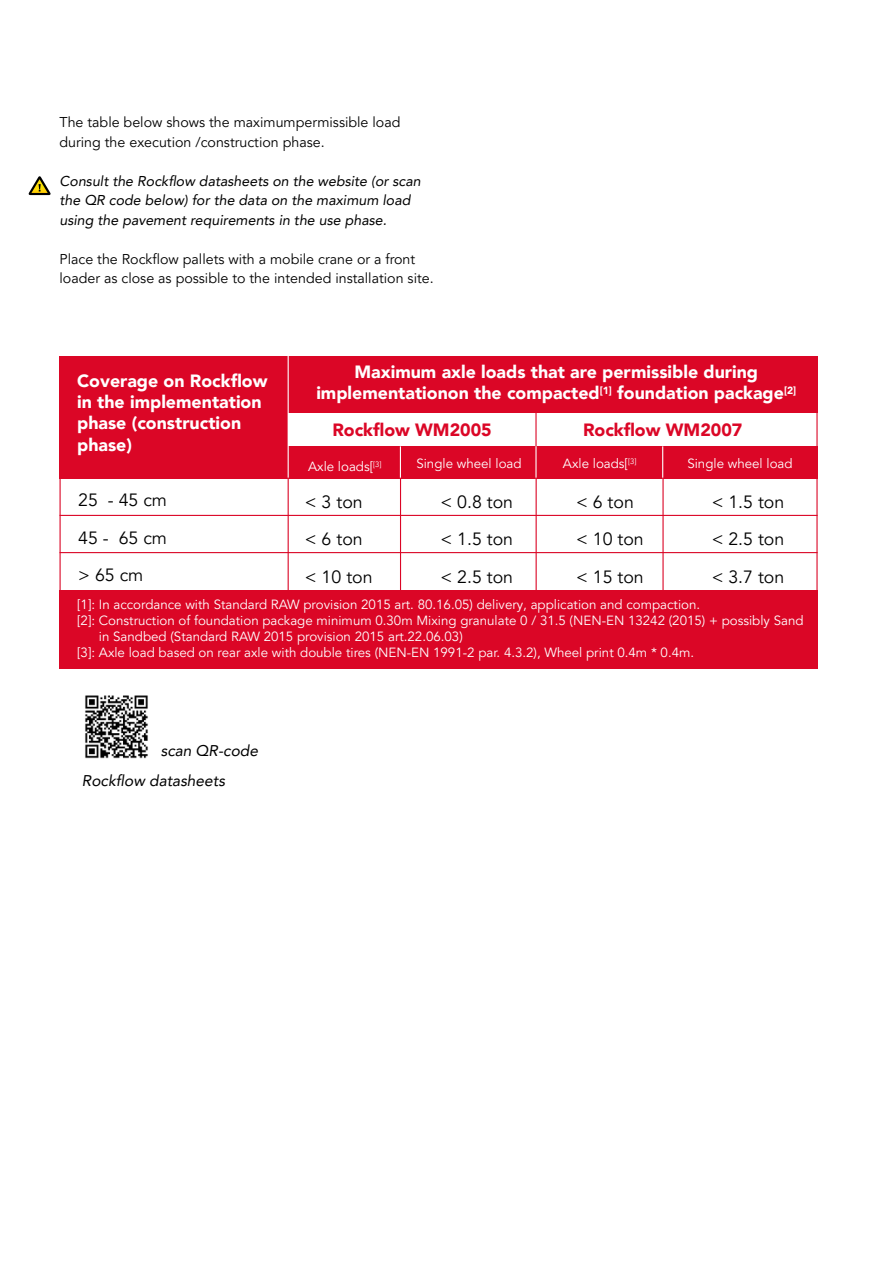
<style>
.page{position:relative;width:893px;height:1263px;background:#fff}
.page>*{position:absolute;margin:0;border:0;box-sizing:border-box;transform-origin:0 0}
.t1{font:900 17.7px/21.3px "Avenir LT Pro";color:#fff}
.t2{font:17.7px/37.8px "Avenir LT Pro";color:#000;text-align:justify}
.t3{font:900 17.7px "Avenir LT Pro";color:#db0626}
.t4{font:italic 15.6px "Avenir LT Pro";color:#000}
.t5{font:14.25px/19.5px "Avenir LT Pro";color:#000}
.t6{font:italic 14.25px/19.5px "Avenir LT Pro";color:#000}
.t7{font:13.35px "Avenir LT Pro";color:#fff}
</style>
<div class="page">
<img style="left:85px;top:695px;width:63px;height:64px">
<div style="left:60px;top:356px;width:228px;height:123px;background:#db0626"></div>
<div style="left:93px;top:356px;width:725px;height:57px;background:#db0626"></div>
<div style="left:93px;top:446px;width:725px;height:33px;background:#db0626"></div>
<div style="left:60px;top:590px;width:758px;height:79px;background:#db0626"></div>
<hr style="left:288px;top:349px;width:1px;height:130px;background:#fff">
<hr style="left:400px;top:446px;width:1px;height:40px;background:#fff">
<hr style="left:535px;top:439px;width:2px;height:47px;background:#fff">
<hr style="left:535px;top:407px;width:2px;height:39px;background:#db0626">
<hr style="left:662px;top:446px;width:1px;height:40px;background:#fff">
<hr style="left:60px;top:478px;width:758px;height:1px;background:#db0626">
<hr style="left:60px;top:515px;width:758px;height:1px;background:#db0626">
<hr style="left:60px;top:552px;width:758px;height:1px;background:#db0626">
<hr style="left:288px;top:478px;width:1px;height:115px;background:#db0626">
<hr style="left:400px;top:478px;width:1px;height:115px;background:#db0626">
<hr style="left:536px;top:478px;width:1px;height:115px;background:#db0626">
<hr style="left:662px;top:478px;width:2px;height:115px;background:#db0626">
<hr style="left:816px;top:358px;width:2px;height:235px;background:#db0626">
<hr style="left:60px;top:478px;width:1px;height:115px;background:#db0626">
<svg style="left:28px;top:176px;width:23px;height:19px"></svg>
<p class="t5" style="left:60px;top:113px;width:342px">The table below shows the maximumpermissible load during the execution /construction phase.</p>
<p class="t6" style="left:60px;top:171px;width:363px">Consult the Rockflow datasheets on the website (or scan the QR code below) for the data on the maximum load using the pavement requirements in the use phase.</p>
<p class="t5" style="left:60px;top:249px;width:376px">Place the Rockflow pallets with a mobile crane or a front loader as close as possible to the intended installation site.</p>
<h1 class="t1" style="left:77px;top:370px;width:192px">Coverage on Rockflow in the implementation phase (construction phase)</h1>
<h1 class="t1" style="left:316px;top:361px;width:481px;text-align:center">Maximum axle loads that are permissible during implementationon the compacted<sup>[1]</sup> foundation package<sup>[2]</sup></h1>
<h1 class="t3" style="left:332px;top:419px;width:161px">Rockflow WM2005</h1>
<h1 class="t3" style="left:583px;top:419px;width:161px">Rockflow WM2007</h1>
<p class="t7" style="left:308px;top:459px;width:75px">Axle loads[<sup>[3]</sup></p>
<p class="t7" style="left:416px;top:455px;width:107px">Single wheel load</p>
<p class="t7" style="left:563px;top:456px;width:75px">Axle loads[<sup>[3]</sup></p>
<p class="t7" style="left:687px;top:456px;width:107px">Single wheel load</p>
<h1 class="t2" style="left:78px;top:481px;width:90px">25 - 45 cm 45 - 65 cm &gt; 65 cm</h1>
<h1 class="t2" style="left:305px;top:483px;width:69px;text-align:left">&lt; 3 ton &lt; 6 ton &lt; 10 ton</h1>
<h1 class="t2" style="left:440px;top:483px;width:74px">&lt; 0.8 ton &lt; 1.5 ton &lt; 2.5 ton</h1>
<h1 class="t2" style="left:576px;top:483px;width:69px;text-align:left">&lt; 6 ton &lt; 10 ton &lt; 15 ton</h1>
<h1 class="t2" style="left:712px;top:483px;width:74px">&lt; 1.5 ton &lt; 2.5 ton &lt; 3.7 ton</h1>
<p class="t7" style="left:77px;top:597px;width:625px">[1]: In accordance with Standard RAW provision 2015 art. 80.16.05) delivery, application and compaction.</p>
<p class="t7" style="left:77px;top:613px;width:728px">[2]: Construction of foundation package minimum 0.30m Mixing granulate 0 / 31.5 (NEN-EN 13242 (2015) + possibly Sand</p>
<p class="t7" style="left:99px;top:629px;width:365px">in Sandbed (Standard RAW 2015 provision 2015 art.22.06.03)</p>
<p class="t7" style="left:77px;top:645px;width:618px">[3]: Axle load based on rear axle with double tires (NEN-EN 1991-2 par. 4.3.2), Wheel print 0.4m * 0.4m.</p>
<p class="t4" style="left:161px;top:741px;width:99px">scan QR-code</p>
<p class="t4" style="left:82px;top:771px;width:145px">Rockflow datasheets</p>
</div>
